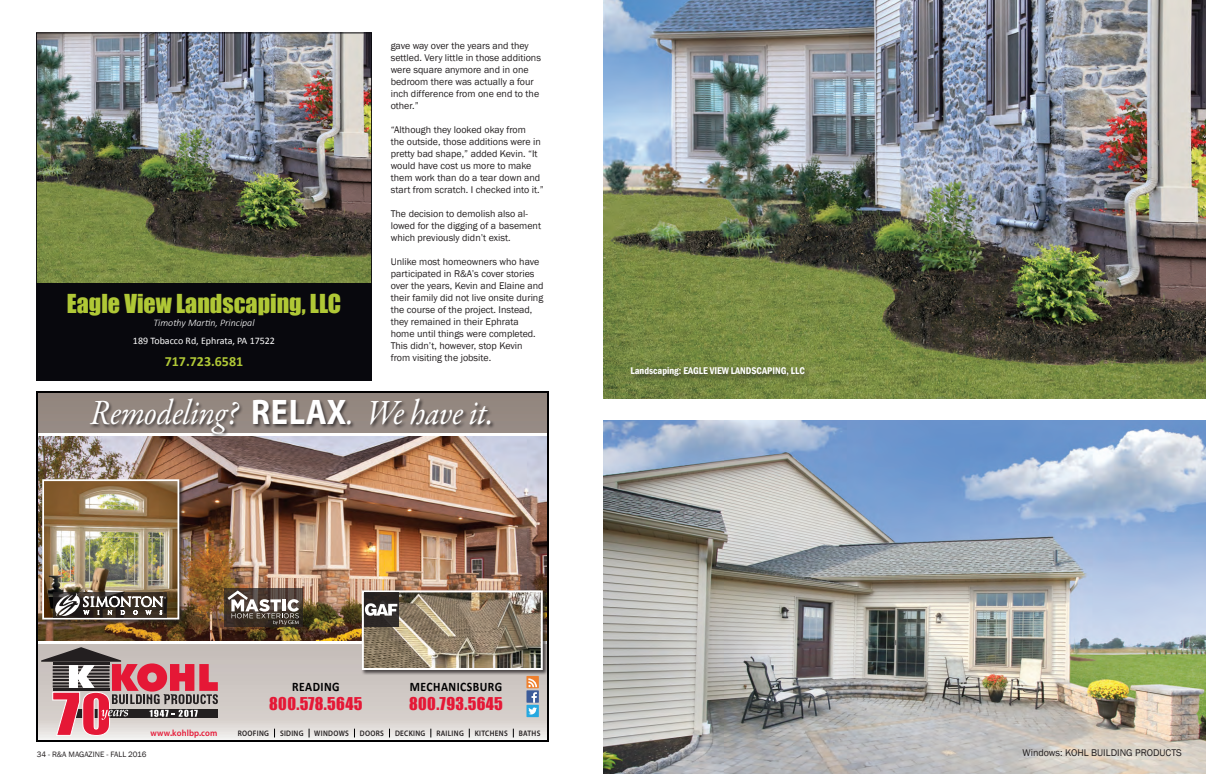
<style>
.page{position:relative;width:1206px;height:774px;background:#fff}
.page>*{position:absolute;margin:0;border:0;box-sizing:border-box;transform-origin:0 0}
.t1{font:italic 35.7px "Garamond Premr Pro";letter-spacing:-.015em;color:#fff;scale:.9 1}
.t2{font:24px "Impact";color:#b0c836}
.t3{font:16.2px "Impact";letter-spacing:.02em;color:#e51836}
.t4{font:700 14px "Calibri";color:#b0c836}
.t5{font:700 13px "Calibri";letter-spacing:.04em;color:#000001;scale:.9 1}
.t6{font:10px/12px "Franklin Gothic";color:#231f20}
.t7{font:600 condensed 10px "Franklin Gothic";color:#fff}
.t8{font:10px "Calibri";color:#fff}
.t9{font:italic 300 10px "Calibri";color:#fff}
.t10{font:600 9px "Myriad Pro";letter-spacing:.02em;color:#e51836;scale:.95 1}
.t11{font:600 8px "Myriad Pro";letter-spacing:.04em;color:#231f20;scale:.9 1}
.t12{font:8px "Franklin Gothic";color:#231f20}
.s1{font-family:"Myriad Pro";font-weight:700;font-style:normal}
.s2{font-family:"Impact";font-weight:400}
</style>
<div class="page">
<svg style="left:39px;top:394px;width:507px;height:345px;background:#c8c1bd"></svg>
<img style="left:39px;top:436px;width:507px;height:205px">
<hr style="left:36px;top:641px;width:513px;height:3px;background:#fff">
<div style="left:361px;top:590px;width:187px;height:85px;background:#231f20;opacity:.75"></div>
<img style="left:365px;top:593px;width:175px;height:74px">
<div style="left:362px;top:590px;width:181px;height:80px;border:2px solid #fff"></div>
<svg style="left:224px;top:588px;width:78px;height:38px"></svg>
<svg style="left:228px;top:590px;width:71px;height:35px"></svg>
<div style="left:41px;top:478px;width:143px;height:147px;background:#231f20;opacity:.75"></div>
<img style="left:45px;top:482px;width:131px;height:135px">
<div style="left:42px;top:479px;width:137px;height:141px;border:2px solid #fff"></div>
<svg style="left:54px;top:592px;width:113px;height:26px"></svg>
<svg style="left:55px;top:593px;width:111px;height:23px"></svg>
<div style="left:364px;top:592px;width:34px;height:35px;background:#2b2523"></div>
<svg style="left:365px;top:603px;width:32px;height:13px"></svg>
<hr style="left:36px;top:433px;width:513px;height:3px;background:#fff">
<div style="left:89px;top:398px;width:406px;height:41px;background:#231f20;opacity:.75"></div>
<svg style="left:41px;top:647px;width:177px;height:89px;background:#ba888d"></svg>
<hr style="left:53px;top:689px;width:57px;height:2px;background:#231f20">
<hr style="left:53px;top:663px;width:57px;height:2px;background:#231f20">
<div style="left:527px;top:676px;width:12px;height:12px;background:#ef802d"></div>
<div style="left:527px;top:690px;width:12px;height:13px;background:#3c5b99"></div>
<div style="left:527px;top:705px;width:12px;height:12px;background:#27a8e0"></div>
<svg style="left:528px;top:678px;width:9px;height:37px"></svg>
<div style="left:36px;top:391px;width:513px;height:351px;border:2px solid #000001"></div>
<img style="left:603px;top:420px;width:603px;height:354px">
<img style="left:603px;top:0;width:603px;height:398px">
<div style="left:629px;top:365px;width:184px;height:19px;background:#231f20;opacity:.75"></div>
<div style="left:36px;top:283px;width:336px;height:98px;background:#08080d"></div>
<img style="left:38px;top:35px;width:332px;height:248px">
<div style="left:36px;top:33px;width:336px;height:348px;border:1px solid #08080d"></div>
<h2 class="t2" style="left:67px;top:285px;width:276px">Eagle View Landscaping, LLC</h2>
<p class="t9" style="left:153px;top:316px;width:103px">Timothy Martin, Principal</p>
<p class="t8" style="left:133px;top:334px;width:144px">189 Tobacco Rd, Ephrata, PA 17522</p>
<h3 class="t4" style="left:165px;top:353px;width:80px">717.723.6581</h3>
<p class="t6" style="left:391px;top:40px;width:152px">gave way over the years and they settled. Very little in those additions were square anymore and in one bedroom there was actually a four inch difference from one end to the other.”</p>
<p class="t6" style="left:391px;top:124px;width:154px">“Although they looked okay from<br>the outside, those additions were in pretty bad shape,” added Kevin. “It would have cost us more to make them work than do a tear down and start from scratch. I checked into it.”</p>
<p class="t6" style="left:391px;top:208px;width:152px">The decision to demolish also al&shy;lowed for the digging of a basement which previously didn’t exist.</p>
<p class="t6" style="left:391px;top:256px;width:154px">Unlike most homeowners who have participated in R&amp;A’s cover stories over the years, Kevin and Elaine and their family did not live onsite during the course of the project. Instead, they remained in their Ephrata home until things were completed.<br>This didn’t, however, stop Kevin from visiting the jobsite.</p>
<h1 class="t1" style="left:90px;top:391px;width:449px">Remodeling? <span class="s1">RELAX</span>. We have it.</h1>
<p class="t7" style="left:631px;top:364px;width:176px">Landscaping: EAGLE VIEW LANDSCAPING, LLC</p>
<h3 class="t5" style="left:292px;top:678px;width:54px">READING</h3>
<h3 class="t3" style="left:269px;top:692px;width:95px">800.578.5645</h3>
<h3 class="t5" style="left:410px;top:678px;width:104px">MECHANICSBURG</h3>
<h3 class="t3" style="left:409px;top:692px;width:95px">800.793.5645</h3>
<p class="t10" style="left:150px;top:728px;width:72px">WWW<span class="s2">.</span>KOHLBP<span class="s2">.</span>COM</p>
<p class="t11" style="left:238px;top:729px;width:36px">ROOFING</p>
<p class="t11" style="left:280px;top:729px;width:28px">SIDING</p>
<p class="t11" style="left:314px;top:729px;width:40px">WINDOWS</p>
<p class="t11" style="left:360px;top:729px;width:28px">DOORS</p>
<p class="t11" style="left:395px;top:729px;width:35px">DECKING</p>
<p class="t11" style="left:436px;top:729px;width:32px">RAILING</p>
<p class="t11" style="left:475px;top:729px;width:38px">KITCHENS</p>
<p class="t11" style="left:519px;top:729px;width:26px">BATHS</p>
<p class="t12" style="left:37px;top:749px;width:111px">34 - R&amp;A MAGAZINE - FALL 2016</p>
<p class="t6" style="left:1023px;top:747px;width:161px">Windows: KOHL BUILDING PRODUCTS</p>
</div>
